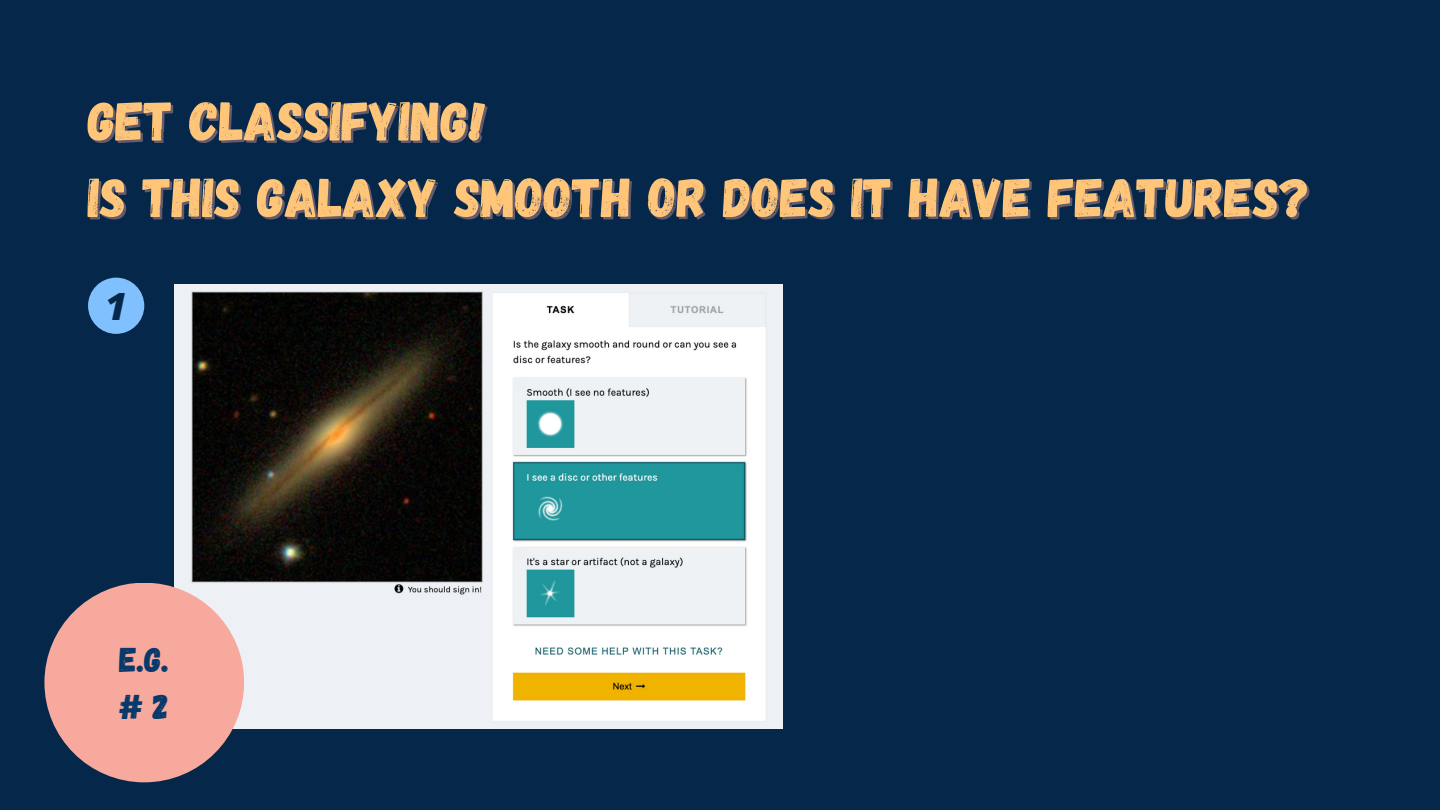
<style>
.page{position:relative;width:1440px;height:810px;background:#052749}
.page>*{position:absolute;margin:0;border:0;box-sizing:border-box;transform-origin:0 0}
.t1{font:55px "Gagalin";color:#ffc67a}
.t2{font:italic 800 37.5px "Open Sans";color:#052749}
.t3{font:34.3px "Gagalin";color:#07396b}
</style>
<div class="page">
<div style="left:88px;top:278px;width:56px;height:56px;background:#81c0ff;border-radius:50%"></div>
<img style="left:174px;top:284px;width:609px;height:445px">
<div style="left:44px;top:583px;width:200px;height:199px;background:#f7a99e;border-radius:50%"></div>
<p class="t1" style="left:88px;top:85px;width:399px">GET CLASSIFYING!</p>
<p class="t1" style="left:88px;top:162px;width:1224px">IS THIS GALAXY SMOOTH OR DOES IT HAVE FEATURES?</p>
<p class="t2" style="left:105px;top:280px;width:23px">1</p>
<p class="t3" style="left:120px;top:637px;width:51px">E.G.</p>
<p class="t3" style="left:119px;top:685px;width:51px"># 2</p>
</div>
